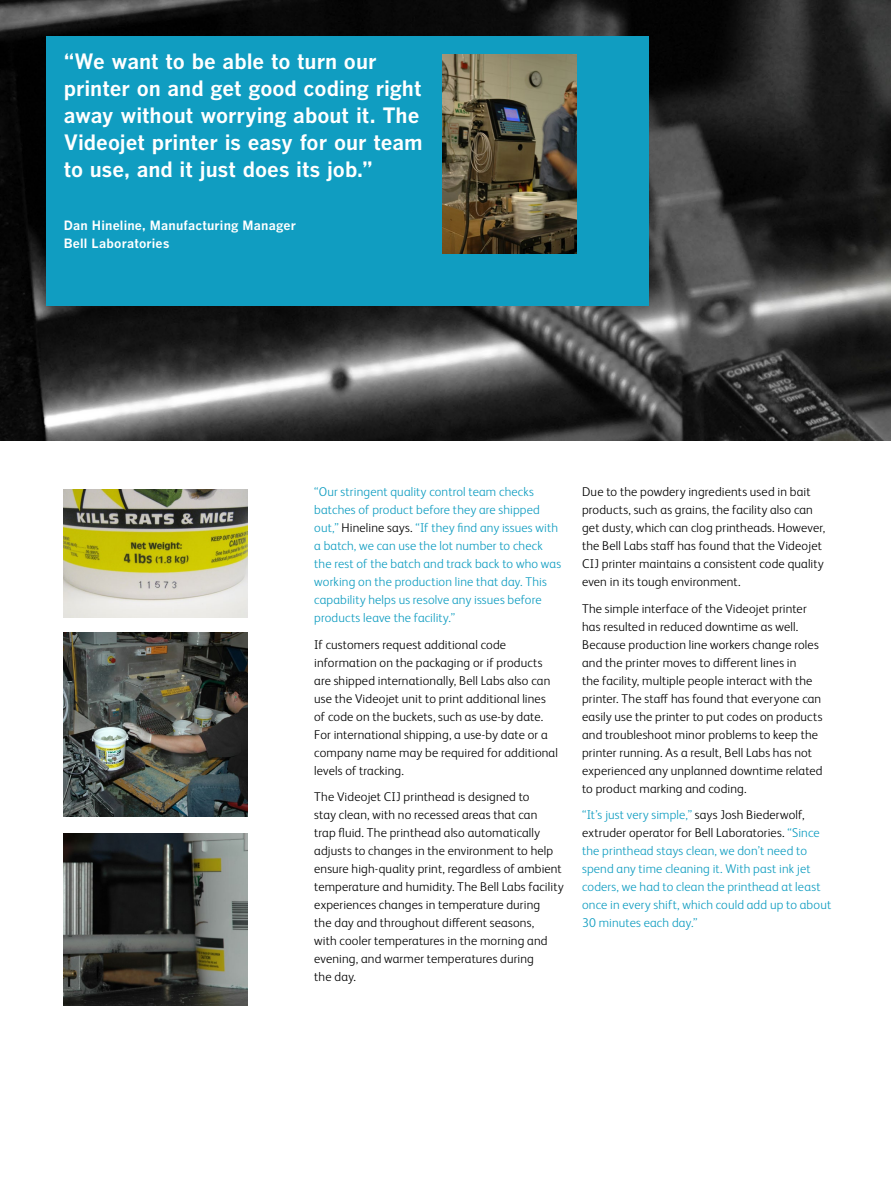
<style>
.page{position:relative;width:891px;height:1188px;background:#fff}
.page>*{position:absolute;margin:0;border:0;box-sizing:border-box;transform-origin:0 0}
.t1{font:700 21px/27px "Benton Gothic";letter-spacing:-.005em;color:#fff}
.t2{font:300 12.75px/18px "FS Albert Pro";letter-spacing:.01em;color:#000}
.t3{font:300 12.75px/18px "FS Albert Pro";letter-spacing:.01em;color:#109dc1}
.t4{font:700 12.75px/18px "Benton Gothic";letter-spacing:.015em;color:#fff}
.s1{color:#000}
</style>
<div class="page">
<img style="left:0;top:0;width:891px;height:441px">
<div style="left:46px;top:36px;width:603px;height:270px;background:#109dc1"></div>
<img style="left:443px;top:54px;width:134px;height:199px">
<img style="left:64px;top:633px;width:183px;height:183px">
<img style="left:64px;top:834px;width:183px;height:171px">
<img style="left:64px;top:489px;width:183px;height:129px">
<h1 class="t1" style="left:64px;top:49px;width:360px">“We want to be able to turn our printer on and get good coding right away without worrying about it. The Videojet printer is easy for our team to use, and it just does its job.”</h1>
<p class="t4" style="left:64px;top:217px;width:234px">Dan Hineline, Manufacturing Manager<br>Bell Laboratories</p>
<p class="t3" style="left:314px;top:482px;width:249px">“Our stringent quality control team checks batches of product before they are shipped out,” <span class="s1">Hineline says.</span> “If they find any issues with a batch, we can use the lot number to check the rest of the batch and track back to who was working on the production line that day. This capability helps us resolve any issues before products leave the facility.”</p>
<p class="t2" style="left:314px;top:635px;width:245px">If customers request additional code information on the packaging or if products are shipped internationally, Bell Labs also can use the Videojet unit to print additional lines of code on the buckets, such as use-by date.<br>For international shipping, a use-by date or a company name may be required for additional levels of tracking.</p>
<p class="t2" style="left:314px;top:787px;width:251px">The Videojet CIJ printhead is designed to<br>stay clean, with no recessed areas that can<br>trap fluid. The printhead also automatically adjusts to changes in the environment to help ensure high-quality print, regardless of ambient temperature and humidity. The Bell Labs facility experiences changes in temperature during<br>the day and throughout different seasons,<br>with cooler temperatures in the morning and evening, and warmer temperatures during<br>the day.</p>
<p class="t2" style="left:582px;top:482px;width:245px">Due to the powdery ingredients used in bait products, such as grains, the facility also can get dusty, which can clog printheads. However, the Bell Labs staff has found that the Videojet CIJ printer maintains a consistent code quality even in its tough environment.</p>
<p class="t2" style="left:582px;top:599px;width:242px">The simple interface of the Videojet printer has resulted in reduced downtime as well.<br>Because production line workers change roles and the printer moves to different lines in<br>the facility, multiple people interact with the printer. The staff has found that everyone can easily use the printer to put codes on products and troubleshoot minor problems to keep the printer running. As a result, Bell Labs has not experienced any unplanned downtime related to product marking and coding.</p>
<p class="t3" style="left:582px;top:805px;width:251px">“It’s just very simple,” <span class="s1">says Josh Biederwolf, extruder operator for Bell Laboratories.</span> “Since the printhead stays clean, we don’t need to spend any time cleaning it. With past ink jet coders, we had to clean the printhead at least once in every shift, which could add up to about 30 minutes each day.”</p>
</div>
